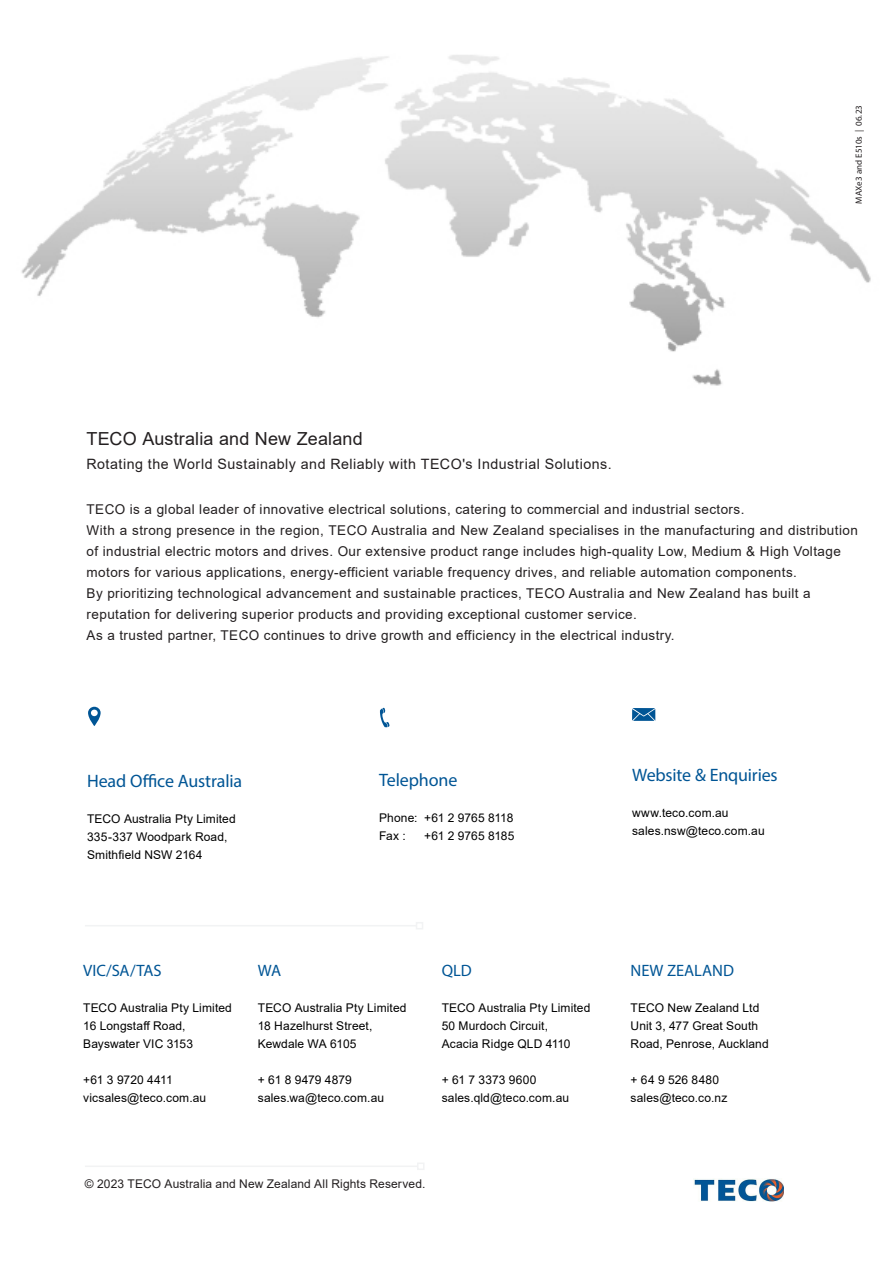
<style>
.page{position:relative;width:893px;height:1263px;background:#fff}
.page>*{position:absolute;margin:0;border:0;box-sizing:border-box;transform-origin:0 0}
.Quotation_12{font:18px "Myriad Pro";letter-spacing:-.01em;color:#005595}
.t1{font:18px "Arial";letter-spacing:.01em;color:#231f20}
.Quotation_12-2{font:16.5px "Myriad Pro";letter-spacing:-.005em;color:#005595}
.Body_Text_1{font:16.5px "Myriad Pro";color:#005595}
.t2{font:14.25px "Arial";letter-spacing:.035em;color:#231f20}
.t3{font:13.5px/21px "Arial";letter-spacing:.03em;color:#231f20}
.Body_Text_1-2{font:12px/18px "Arial";letter-spacing:.01em;color:#000}
.Quotation_12-3{font:12px "Arial";letter-spacing:.01em;color:#231f20}
.t4{font:9px "Myriad Pro";letter-spacing:.015em;color:#231f20}
</style>
<div class="page">
<img style="left:21px;top:55px;width:850px;height:331px">
<hr style="left:85px;top:925px;width:331px;height:1px;background:#f2f3f4">
<div style="left:416px;top:922px;width:7px;height:7px;border:2px solid #f2f3f4"></div>
<svg style="left:632px;top:708px;width:23px;height:13px"></svg>
<svg style="left:380px;top:708px;width:9px;height:19px"></svg>
<svg style="left:88px;top:707px;width:13px;height:19px"></svg>
<hr style="left:85px;top:1165px;width:333px;height:2px;background:#f2f3f4">
<div style="left:417px;top:1162px;width:7px;height:8px;border:2px solid #f2f3f4"></div>
<img style="left:694px;top:1179px;width:89px;height:22px">
<p class="t4" style="left:853px;top:204px;width:100px;rotate:-90deg">MAXe3 and E510s | 06.23</p>
<p class="t1" style="left:87px;top:426px;width:278px">TECO Australia and New Zealand</p>
<p class="t2" style="left:87px;top:454px;width:527px">Rotating the World Sustainably and Reliably with TECO's Industrial Solutions.</p>
<p class="t3" style="left:87px;top:499px;width:659px">TECO is a global leader of innovative electrical solutions, catering to commercial and industrial sectors.</p>
<p class="t3" style="left:87px;top:520px;width:773px">With a strong presence in the region, TECO Australia and New Zealand specialises in the manufacturing and distribution of industrial electric motors and drives. Our extensive product range includes high-quality Low, Medium &amp; High Voltage</p>
<p class="t3" style="left:87px;top:562px;width:712px">motors for various applications, energy-efficient variable frequency drives, and reliable automation components.</p>
<p class="t3" style="left:87px;top:583px;width:726px">By prioritizing technological advancement and sustainable practices, TECO Australia and New Zealand has built a</p>
<p class="t3" style="left:87px;top:604px;width:552px">reputation for delivering superior products and providing exceptional customer service.</p>
<p class="t3" style="left:87px;top:625px;width:590px">As a trusted partner, TECO continues to drive growth and efficiency in the electrical industry.</p>
<p class="Quotation_12" style="left:87px;top:770px;width:157px">Head Office Australia</p>
<p class="Body_Text_1-2" style="left:87px;top:809px;width:150px">TECO Australia Pty Limited</p>
<p class="Body_Text_1-2" style="left:87px;top:827px;width:142px">335-337 Woodpark Road,</p>
<p class="Body_Text_1-2" style="left:87px;top:845px;width:117px">Smithfield NSW 2164</p>
<p class="Quotation_12" style="left:379px;top:769px;width:80px">Telephone</p>
<p class="Body_Text_1-2" style="left:379px;top:809px;width:136px">Phone: +61 2 9765 8118</p>
<p class="Body_Text_1-2" style="left:379px;top:827px;width:28px">Fax :</p>
<p class="Body_Text_1-2" style="left:424px;top:827px;width:92px">+61 2 9765 8185</p>
<p class="Quotation_12" style="left:632px;top:764px;width:147px">Website &amp; Enquiries</p>
<p class="Body_Text_1-2" style="left:632px;top:804px;width:98px">www.teco.com.au</p>
<p class="Body_Text_1-2" style="left:632px;top:822px;width:134px">sales.nsw@teco.com.au</p>
<p class="Quotation_12-2" style="left:83px;top:960px;width:80px">VIC/SA/TAS</p>
<p class="Body_Text_1-2" style="left:83px;top:998px;width:150px">TECO Australia Pty Limited</p>
<p class="Body_Text_1-2" style="left:83px;top:1016px;width:104px">16 Longstaff Road,</p>
<p class="Body_Text_1-2" style="left:83px;top:1034px;width:111px">Bayswater VIC 3153</p>
<p class="Body_Text_1-2" style="left:83px;top:1070px;width:91px">+61 3 9720 4411</p>
<p class="Body_Text_1-2" style="left:83px;top:1088px;width:125px">vicsales@teco.com.au</p>
<p class="Quotation_12-2" style="left:258px;top:960px;width:25px">WA</p>
<p class="Body_Text_1-2" style="left:258px;top:998px;width:150px">TECO Australia Pty Limited</p>
<p class="Body_Text_1-2" style="left:258px;top:1016px;width:116px">18 Hazelhurst Street,</p>
<p class="Body_Text_1-2" style="left:258px;top:1034px;width:100px">Kewdale WA 6105</p>
<p class="Body_Text_1-2" style="left:258px;top:1070px;width:95px">+ 61 8 9479 4879</p>
<p class="Body_Text_1-2" style="left:258px;top:1088px;width:128px">sales.wa@teco.com.au</p>
<p class="Quotation_12-2" style="left:442px;top:960px;width:32px">QLD</p>
<p class="Body_Text_1-2" style="left:442px;top:998px;width:150px">TECO Australia Pty Limited</p>
<p class="Body_Text_1-2" style="left:442px;top:1016px;width:108px">50 Murdoch Circuit,</p>
<p class="Body_Text_1-2" style="left:442px;top:1034px;width:130px">Acacia Ridge QLD 4110</p>
<p class="Body_Text_1-2" style="left:442px;top:1070px;width:96px">+ 61 7 3373 9600</p>
<p class="Body_Text_1-2" style="left:442px;top:1088px;width:129px">sales.qld@teco.com.au</p>
<p class="Quotation_12-3" style="left:85px;top:1175px;width:342px">© 2023 TECO Australia and New Zealand All Rights Reserved.</p>
<p class="Body_Text_1" style="left:631px;top:960px;width:105px">NEW ZEALAND</p>
<p class="Body_Text_1-2" style="left:631px;top:998px;width:130px">TECO New Zealand Ltd</p>
<p class="Body_Text_1-2" style="left:631px;top:1016px;width:140px">Unit 3, 477 Great South<br>Road, Penrose, Auckland</p>
<p class="Body_Text_1-2" style="left:631px;top:1070px;width:90px">+ 64 9 526 8480</p>
<p class="Body_Text_1-2" style="left:631px;top:1088px;width:98px">sales@teco.co.nz</p>
</div>
